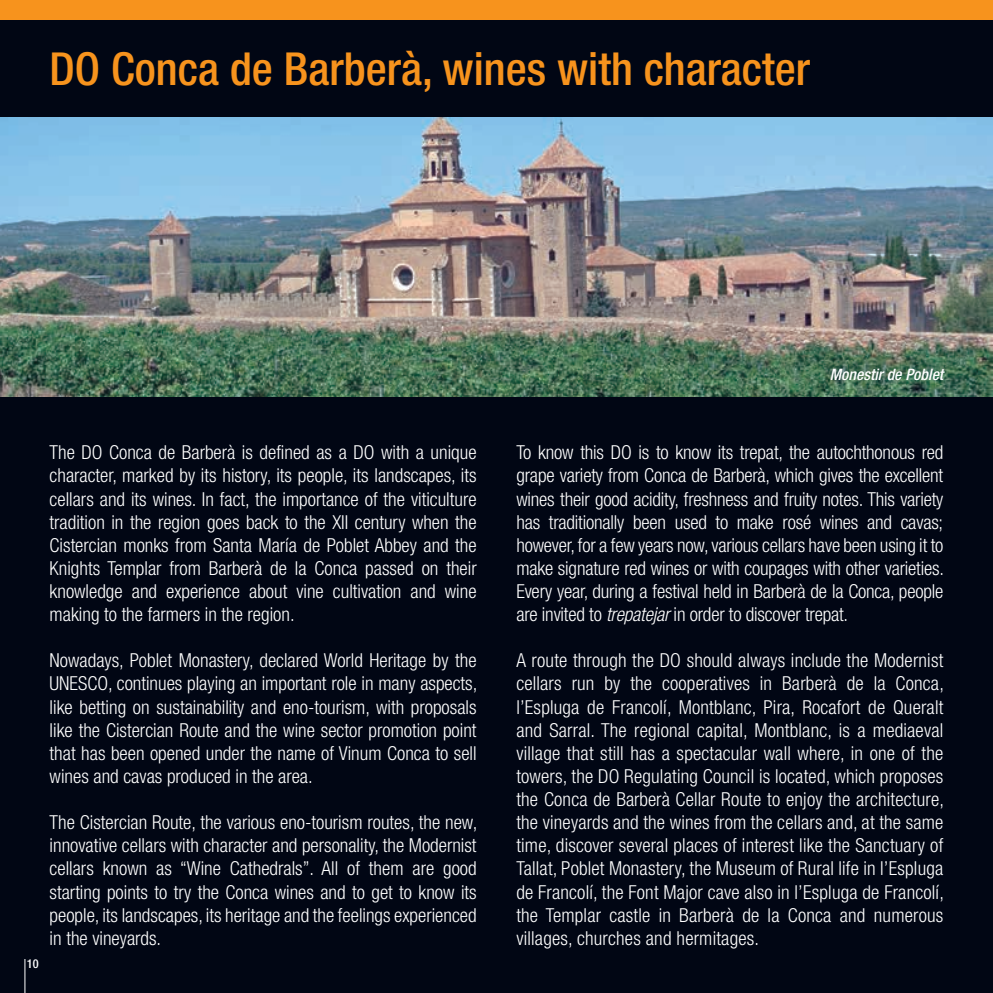
<style>
.page{position:relative;width:993px;height:993px;background:#fff}
.page>*{position:absolute;margin:0;border:0;box-sizing:border-box;transform-origin:0 0}
.t1{font:500 condensed 45.5px "Helvetica Neue";color:#f7931d}
.t2{font:300 condensed 19.25px/23.1px "Helvetica Neue";color:#fff;text-align:justify}
.t3{font:italic 500 condensed 15.75px "Helvetica Neue";color:#fff}
.t4{font:500 condensed 12.25px "Helvetica Neue";color:#fff}
.s1{font-style:italic}
</style>
<div class="page">
<svg style="left:992px;top:0;width:1px;height:20px"></svg>
<div style="left:0;top:0;width:992px;height:992px;background:#010614"></div>
<img style="left:0;top:117px;width:992px;height:279px">
<hr style="left:25px;top:958px;width:1px;height:34px;background:#fff">
<div style="left:0;top:0;width:992px;height:20px;background:#f7931d"></div>
<h1 class="t1" style="left:50px;top:42px;width:761px">DO Conca de Barberà, wines with character</h1>
<p class="t4" style="left:27px;top:955px;width:13px">10</p>
<p class="t2" style="left:50px;top:440px;width:428px">The DO Conca de Barberà is defined as a DO with a unique character, marked by its history, its people, its landscapes, its cellars and its wines. In fact, the importance of the viticulture tradition in the region goes back to the XII century when the Cistercian monks from Santa María de Poblet Abbey and the Knights Templar from Barberà de la Conca passed on their knowledge and experience about vine cultivation and wine making to the farmers in the region.</p>
<p class="t2" style="left:50px;top:648px;width:429px">Nowadays, Poblet Monastery, declared World Heritage by the UNESCO, continues playing an important role in many aspects, like betting on sustainability and eno-tourism, with proposals like the Cistercian Route and the wine sector promotion point that has been opened under the name of Vinum Conca to sell wines and cavas produced in the area.</p>
<p class="t2" style="left:50px;top:810px;width:429px">The Cistercian Route, the various eno-tourism routes, the new, innovative cellars with character and personality, the Modernist cellars known as “Wine Cathedrals”. All of them are good starting points to try the Conca wines and to get to know its people, its landscapes, its heritage and the feelings experienced in the vineyards.</p>
<p class="t3" style="left:829px;top:365px;width:115px">Monestir de Poblet</p>
<p class="t2" style="left:516px;top:440px;width:429px">To know this DO is to know its trepat, the autochthonous red grape variety from Conca de Barberà, which gives the excellent wines their good acidity, freshness and fruity notes. This variety has traditionally been used to make rosé wines and cavas; however, for a few years now, various cellars have been using it to make signature red wines or with coupages with other varieties.<br>Every year, during a festival held in Barberà de la Conca, people are invited to <span class="s1">trepatejar</span> in order to discover trepat.</p>
<p class="t2" style="left:516px;top:648px;width:429px">A route through the DO should always include the Modernist cellars run by the cooperatives in Barberà de la Conca, l’Espluga de Francolí, Montblanc, Pira, Rocafort de Queralt and Sarral. The regional capital, Montblanc, is a mediaeval village that still has a spectacular wall where, in one of the towers, the DO Regulating Council is located, which proposes the Conca de Barberà Cellar Route to enjoy the architecture, the vineyards and the wines from the cellars and, at the same time, discover several places of interest like the Sanctuary of Tallat, Poblet Monastery, the Museum of Rural life in l’Espluga de Francolí, the Font Major cave also in l’Espluga de Francolí, the Templar castle in Barberà de la Conca and numerous villages, churches and hermitages.</p>
</div>
